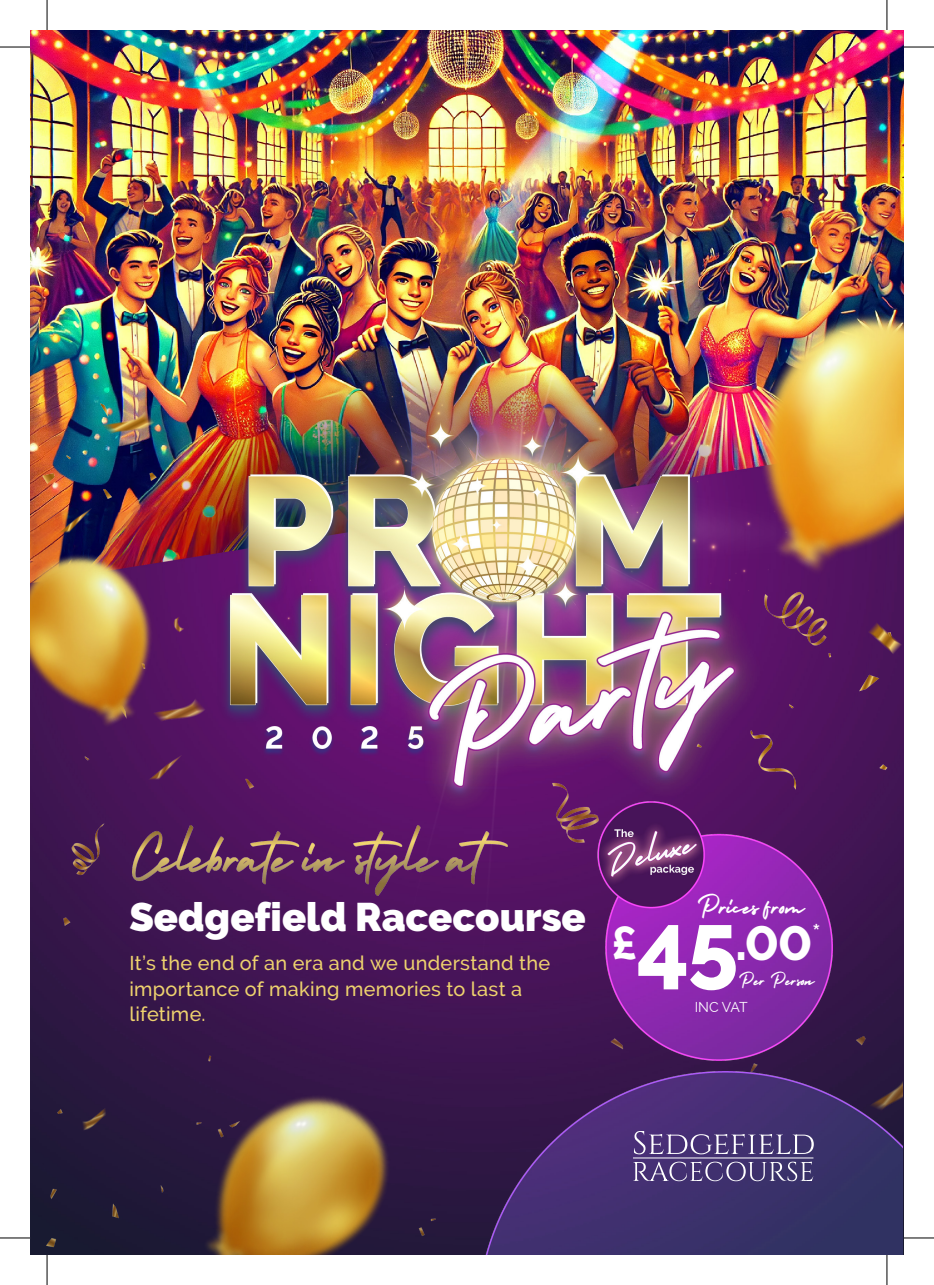
<style>
.page{position:relative;width:934px;height:1285px;background:#fff}
.page>*{position:absolute;margin:0;border:0;box-sizing:border-box;transform-origin:0 0}
.t1{font:800 48.2px "Raleway";color:#fff}
.t2{font:900 39.8px "Raleway";color:#fff}
.t3{font:500 19.8px/25.6px "Raleway";letter-spacing:.015em;color:#eed26e}
.t4{font:18.8px "Holiday Free";color:#fff}
.t5{font:14px "Raleway";letter-spacing:-.03em;color:#fff}
.t6{font:12.8px "Holiday Free";color:#fff}
.s1{font-size:46px}
.s2{font-size:90.6px}
</style>
<div class="page">
<img style="left:30px;top:30px;width:873px;height:1225px">
<img style="left:34px;top:119px;width:867px;height:1121px">
<img style="left:32px;top:403px;width:869px;height:522px">
<img style="left:30px;top:533px;width:155px;height:215px">
<img style="left:204px;top:410px;width:581px;height:467px">
<img style="left:47px;top:1036px;width:854px;height:219px">
<img style="left:161px;top:1063px;width:262px;height:192px">
<img style="left:701px;top:278px;width:202px;height:332px">
<img style="left:132px;top:825px;width:375px;height:70px">
<img style="left:477px;top:1071px;width:424px;height:184px">
<svg style="left:633px;top:1131px;width:180px;height:23px;background:#65558b"></svg>
<svg style="left:633px;top:1161px;width:180px;height:20px;background:#63578a"></svg>
<hr style="left:632px;top:1157px;width:181px;height:1px;background:#fff">
<img style="left:591px;top:801px;width:240px;height:259px">
<hr style="left:0;top:47px;width:30px;height:1px;background:#000">
<hr style="left:903px;top:47px;width:30px;height:1px;background:#000">
<hr style="left:0;top:1237px;width:30px;height:1px;background:#000">
<hr style="left:903px;top:1237px;width:30px;height:1px;background:#000">
<hr style="left:47px;top:0;width:1px;height:30px;background:#000">
<hr style="left:47px;top:1255px;width:1px;height:30px;background:#000">
<hr style="left:886px;top:0;width:1px;height:30px;background:#000">
<hr style="left:886px;top:1255px;width:1px;height:30px;background:#000">
<p class="t2" style="left:129px;top:894px;width:458px">Sedgefield Racecourse</p>
<p class="t3" style="left:129px;top:950px;width:422px">It’s the end of an era and we understand the importance of making memories to last a lifetime.</p>
<p class="t4" style="left:696px;top:895px;width:109px">Prices from</p>
<p class="t1" style="left:611px;top:915px;width:211px"><span class="s1">£</span><span class="s2">45</span>.00<sup>*</sup></p>
<p class="t6" style="left:738px;top:972px;width:77px">Per Person</p>
<p class="t5" style="left:694px;top:999px;width:54px">INC VAT</p>
</div>
